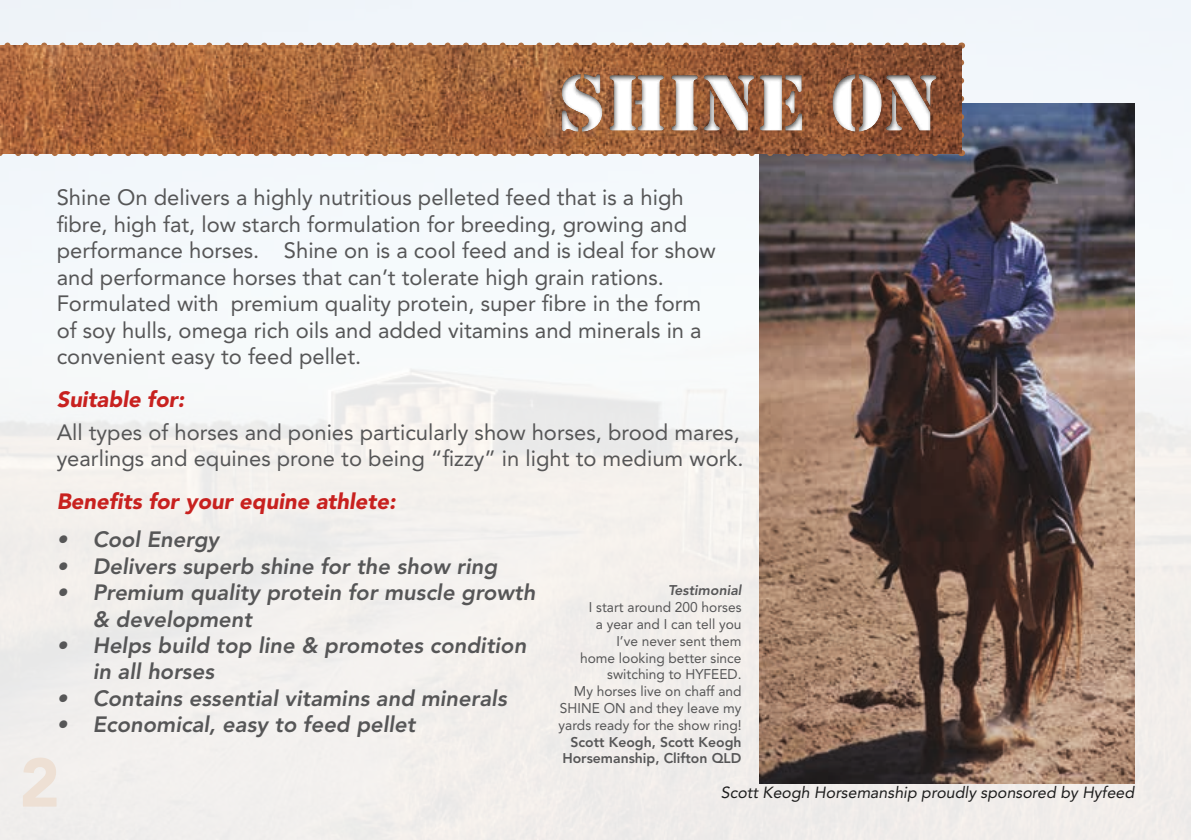
<style>
.page{position:relative;width:1191px;height:840px;background:#fff}
.page>*{position:absolute;margin:0;border:0;box-sizing:border-box;transform-origin:0 0}
.t1{font:74px "Stencil Std";color:#fff}
.t2{font:900 68px "Avenir";color:#eee0d4}
.t3{font:22px/26.4px "Avenir";color:#565657}
.t4{font:italic 800 22px/26.4px "Avenir";color:#565657}
.t5{font:italic 900 22px "Avenir";color:#c8211f}
.t6{font:italic 16px "Avenir";color:#1d1d1d}
.t7{font:14px/16.8px "Avenir";color:#565657;text-align:right}
.t8{font:800 14px/16.8px "Avenir";color:#565657;text-align:center}
.t9{font:italic 800 14px "Avenir";color:#565657}
</style>
<div class="page">
<img style="left:0;top:0;width:1191px;height:839px">
<img style="left:760px;top:104px;width:374px;height:678px">
<svg style="left:0;top:153px;width:952px;height:3px"></svg>
<svg style="left:958px;top:43px;width:6px;height:10px"></svg>
<svg style="left:0;top:43px;width:943px;height:2px"></svg>
<img style="left:0;top:45px;width:961px;height:108px">
<div style="left:352px;top:53px;width:682px;height:99px;background:#1d1d1d;opacity:.75"></div>
<h1 class="t1" style="left:558px;top:55px;width:382px">SHINE ON</h1>
<p class="t3" style="left:57px;top:184px;width:660px">Shine On delivers a highly nutritious pelleted feed that is a high fibre, high fat, low starch formulation for breeding, growing and performance horses. Shine on is a cool feed and is ideal for show and performance horses that can’t tolerate high grain rations.<br>Formulated with premium quality protein, super fibre in the form of soy hulls, omega rich oils and added vitamins and minerals in a convenient easy to feed pellet.</p>
<p class="t5" style="left:57px;top:386px;width:129px">Suitable for:</p>
<p class="t3" style="left:57px;top:418px;width:688px">All types of horses and ponies particularly show horses, brood mares, yearlings and equines prone to being “fizzy” in light to medium work.</p>
<p class="t5" style="left:57px;top:488px;width:340px">Benefits for your equine athlete:</p>
<p class="t4" style="left:57px;top:526px;width:164px">• Cool Energy</p>
<p class="t4" style="left:57px;top:552px;width:442px">• Delivers superb shine for the show ring</p>
<p class="t4" style="left:93px;top:579px;width:444px;text-indent:-36px">• Premium quality protein for muscle growth &amp; development</p>
<p class="t4" style="left:93px;top:631px;width:435px;text-indent:-36px">• Helps build top line &amp; promotes condition in all horses</p>
<p class="t4" style="left:57px;top:684px;width:451px">• Contains essential vitamins and minerals</p>
<p class="t4" style="left:57px;top:711px;width:360px">• Economical, easy to feed pellet</p>
<p class="t9" style="left:668px;top:581px;width:75px">Testimonial</p>
<p class="t7" style="left:558px;top:598px;width:184px">I start around 200 horses<br>a year and I can tell you<br>I’ve never sent them<br>home looking better since switching to HYFEED.<br>My horses live on chaff and<br>SHINE ON and they leave my yards ready for the show ring!</p>
<p class="t8" style="left:562px;top:732px;width:181px">Scott Keogh, Scott Keogh<br>Horsemanship, Clifton QLD</p>
<h2 class="t2" style="left:20px;top:741px;width:42px">2</h2>
<p class="t6" style="left:721px;top:783px;width:415px">Scott Keogh Horsemanship proudly sponsored by Hyfeed</p>
</div>
